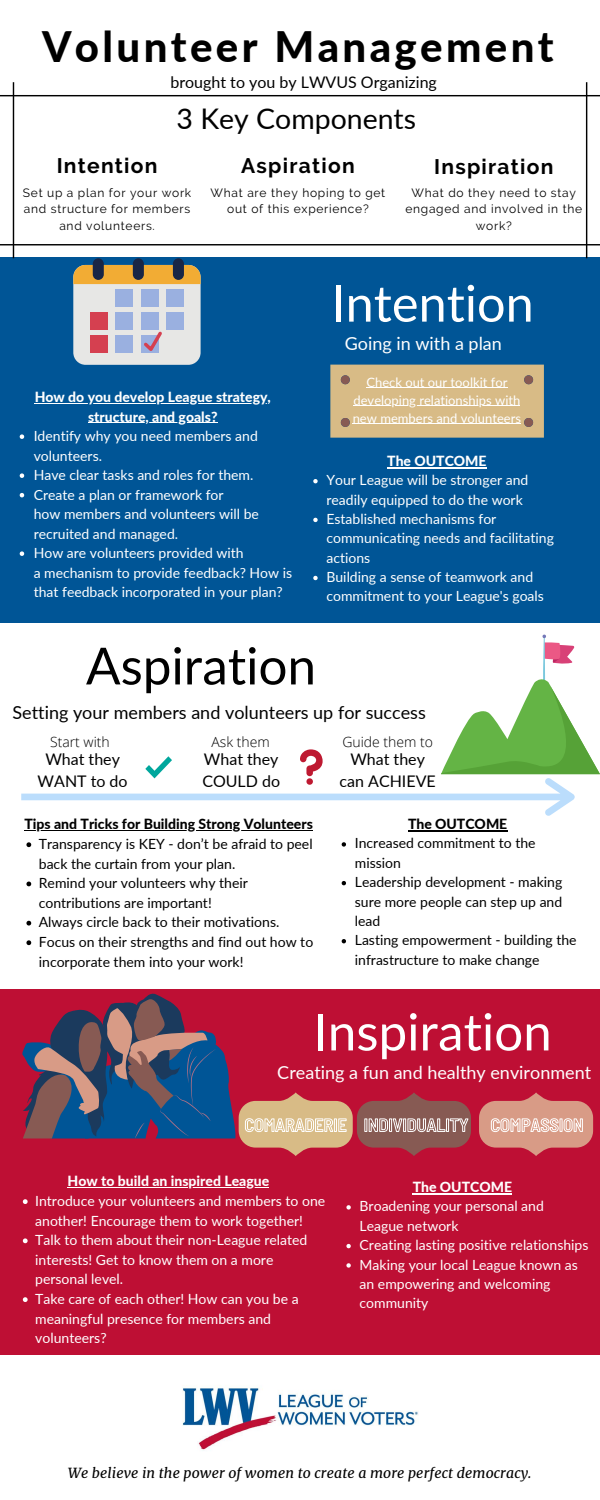
<style>
.page{position:relative;width:600px;height:1500px;background:#fff}
.page>*{position:absolute;margin:0;border:0;box-sizing:border-box;transform-origin:0 0}
.t1{font:51.2px "Lato";color:#fff}
.t2{font:51.2px "Lato";color:#000}
.t3{font:50.5px "Lato";color:#fff}
.t4{font:800 42px "Lato";letter-spacing:.08em;color:#000}
.t5{font:28.4px "Lato";color:#000}
.t6{font:700 21px "Raleway";letter-spacing:.06em;color:#000}
.t7{font:18px "Lato";color:#fff}
.t8{font:18px "Lato";color:#000}
.t9{font:16px/22px "Lato";color:#000;text-align:center}
.t10{font:14px/19.4px "Lato";color:#fff}
.t11{font:14px/19.6px "Lato";color:#000}
.t12{font:800 14px/19.5px "Lato";color:#fff;text-align:center}
.t13{font:italic 14px "Merriweather";letter-spacing:.01em;color:#000}
.t14{font:800 14px "Lato";color:#000}
.t15{font:300 14px "Open Sans";color:#000}
.t16{font:13px/18px "Lato";color:#fff;text-align:center}
.t17{font:12px/16.4px "Raleway";letter-spacing:.06em;color:#000;text-align:center}
</style>
<div class="page">
<div style="left:0;top:257px;width:600px;height:366px;background:#005596"></div>
<div style="left:0;top:989px;width:600px;height:366px;background:#be0f34"></div>
<svg style="left:21px;top:635px;width:579px;height:181px"></svg>
<img style="left:182px;top:1385px;width:236px;height:65px">
<svg style="left:0;top:82px;width:600px;height:176px"></svg>
<div style="left:73px;top:265px;width:128px;height:100px;background:#e7e7e5;border-radius:12px"></div>
<svg style="left:73px;top:265px;width:128px;height:19px;background:#e8a838"></svg>
<div style="left:116px;top:290px;width:17px;height:17px;background:#9ab0e0"></div>
<div style="left:141px;top:290px;width:17px;height:17px;background:#9ab0e0"></div>
<div style="left:167px;top:290px;width:17px;height:17px;background:#9ab0e0"></div>
<div style="left:90px;top:312px;width:17px;height:18px;background:#d54050"></div>
<div style="left:116px;top:312px;width:17px;height:18px;background:#9ab0e0"></div>
<div style="left:141px;top:312px;width:17px;height:18px;background:#9ab0e0"></div>
<div style="left:167px;top:312px;width:17px;height:18px;background:#9ab0e0"></div>
<div style="left:90px;top:335px;width:17px;height:17px;background:#d54050"></div>
<div style="left:116px;top:335px;width:17px;height:17px;background:#9ab0e0"></div>
<div style="left:93px;top:258px;width:11px;height:22px;background:#192646;border-radius:6px"></div>
<div style="left:133px;top:258px;width:11px;height:22px;background:#192646;border-radius:6px"></div>
<div style="left:173px;top:258px;width:11px;height:22px;background:#192646;border-radius:6px"></div>
<svg style="left:141px;top:329px;width:21px;height:24px"></svg>
<svg style="left:20px;top:434px;width:4px;height:5px"></svg>
<svg style="left:20px;top:473px;width:4px;height:5px"></svg>
<svg style="left:20px;top:493px;width:4px;height:4px"></svg>
<svg style="left:20px;top:551px;width:4px;height:5px"></svg>
<hr style="left:35px;top:403px;width:236px;height:1px;background:#fff">
<hr style="left:88px;top:422px;width:130px;height:1px;background:#fff">
<svg style="left:26px;top:842px;width:5px;height:5px"></svg>
<svg style="left:26px;top:882px;width:5px;height:4px"></svg>
<svg style="left:26px;top:921px;width:5px;height:5px"></svg>
<svg style="left:26px;top:940px;width:5px;height:5px"></svg>
<hr style="left:24px;top:830px;width:289px;height:1px;background:#000">
<svg style="left:23px;top:1199px;width:5px;height:5px"></svg>
<svg style="left:23px;top:1238px;width:5px;height:5px"></svg>
<svg style="left:23px;top:1297px;width:5px;height:5px"></svg>
<hr style="left:68px;top:1187px;width:201px;height:1px;background:#fff">
<div style="left:330px;top:365px;width:214px;height:73px;background:#d8bb86"></div>
<div style="left:341px;top:375px;width:9px;height:9px;background:#875a53;border-radius:50%"></div>
<div style="left:524px;top:375px;width:9px;height:9px;background:#875a53;border-radius:50%"></div>
<div style="left:524px;top:418px;width:9px;height:9px;background:#875a53;border-radius:50%"></div>
<div style="left:341px;top:418px;width:9px;height:9px;background:#875a53;border-radius:50%"></div>
<svg style="left:342px;top:842px;width:4px;height:5px"></svg>
<svg style="left:342px;top:881px;width:4px;height:4px"></svg>
<svg style="left:342px;top:939px;width:4px;height:4px"></svg>
<hr style="left:408px;top:830px;width:99px;height:2px;background:#000">
<svg style="left:313px;top:479px;width:5px;height:4px"></svg>
<svg style="left:313px;top:518px;width:5px;height:4px"></svg>
<svg style="left:313px;top:576px;width:5px;height:4px"></svg>
<hr style="left:387px;top:467px;width:100px;height:1px;background:#fff">
<svg style="left:346px;top:1205px;width:5px;height:5px"></svg>
<svg style="left:346px;top:1244px;width:5px;height:4px"></svg>
<svg style="left:346px;top:1263px;width:5px;height:5px"></svg>
<hr style="left:413px;top:1193px;width:99px;height:2px;background:#fff">
<svg style="left:22px;top:993px;width:449px;height:163px"></svg>
<svg style="left:479px;top:1092px;width:114px;height:64px"></svg>
<hr style="left:366px;top:387px;width:141px;height:1px;background:#fff">
<hr style="left:353px;top:405px;width:167px;height:1px;background:#fff">
<hr style="left:353px;top:423px;width:168px;height:1px;background:#fff">
<h3 class="t4" style="left:42px;top:20px;width:513px">Volunteer Management</h3>
<h3 class="t6" style="left:57px;top:154px;width:102px">Intention</h3>
<p class="t9" style="left:170px;top:71px;width:268px">brought to you by LWVUS Organizing</p>
<h3 class="t5" style="left:177px;top:101px;width:241px">3 Key Components</h3>
<h3 class="t6" style="left:241px;top:154px;width:115px">Aspiration</h3>
<h3 class="t6" style="left:434px;top:154px;width:121px">Inspiration</h3>
<p class="t17" style="left:23px;top:184px;width:170px">Set up a plan for your work and structure for members and volunteers.</p>
<p class="t17" style="left:211px;top:184px;width:176px">What are they hoping to get out of this experience?</p>
<p class="t17" style="left:405px;top:184px;width:178px;line-height:16.8px">What do they need to stay engaged and involved in the work?</p>
<h2 class="t3" style="left:331px;top:272px;width:204px">Intention</h2>
<p class="t12" style="left:35px;top:387px;width:238px">How do you develop League strategy, structure, and goals?</p>
<p class="t10" style="left:34px;top:426px;width:260px">Identify why you need members and volunteers.<br>Have clear tasks and roles for them.<br>Create a plan or framework for<br>how members and volunteers will be recruited and managed.<br>How are volunteers provided with<br>a mechanism to provide feedback? How is that feedback incorporated in your plan?</p>
<p class="t7" style="left:345px;top:332px;width:159px">Going in with a plan</p>
<p class="t16" style="left:353px;top:373px;width:170px">Check out our toolkit for developing relationships with new members and volunteers</p>
<p class="t12" style="left:387px;top:451px;width:101px">The OUTCOME</p>
<p class="t10" style="left:326px;top:470px;width:229px">Your League will be stronger and readily equipped to do the work<br>Established mechanisms for communicating needs and facilitating actions<br>Building a sense of teamwork and commitment to your League's goals</p>
<h1 class="t2" style="left:86px;top:634px;width:232px">Aspiration</h1>
<p class="t8" style="left:13px;top:701px;width:415px">Setting your members and volunteers up for success</p>
<p class="t15" style="left:50px;top:732px;width:61px">Start with</p>
<p class="t15" style="left:211px;top:732px;width:60px">Ask them</p>
<p class="t15" style="left:342px;top:732px;width:92px">Guide them to</p>
<p class="t9" style="left:38px;top:748px;width:92px">What they<br>WANT to do</p>
<p class="t9" style="left:202px;top:748px;width:79px;text-align:left">What they<br>COULD do</p>
<p class="t9" style="left:340px;top:748px;width:98px">What they can ACHIEVE</p>
<p class="t14" style="left:24px;top:816px;width:290px">Tips and Tricks for Building Strong Volunteers</p>
<p class="t11" style="left:39px;top:834px;width:276px">Transparency is KEY - don’t be afraid to peel back the curtain from your plan.<br>Remind your volunteers why their contributions are important!<br>Always circle back to their motivations.<br>Focus on their strengths and find out how to incorporate them into your work!</p>
<p class="t14" style="left:408px;top:815px;width:101px">The OUTCOME</p>
<p class="t11" style="left:355px;top:833px;width:223px">Increased commitment to the mission<br>Leadership development - making sure more people can step up and lead<br>Lasting empowerment - building the infrastructure to make change</p>
<h1 class="t1" style="left:313px;top:1000px;width:240px">Inspiration</h1>
<p class="t7" style="left:277px;top:1061px;width:315px">Creating a fun and healthy environment</p>
<p class="t12" style="left:68px;top:1171px;width:203px">How to build an inspired League</p>
<p class="t12" style="left:413px;top:1177px;width:101px">The OUTCOME</p>
<p class="t10" style="left:35px;top:1191px;width:292px">Introduce your volunteers and members to one another! Encourage them to work together!<br>Talk to them about their non-League related interests! Get to know them on a more personal level.<br>Take care of each other! How can you be a meaningful presence for members and volunteers?</p>
<p class="t10" style="left:360px;top:1196px;width:230px">Broadening your personal and<br>League network<br>Creating lasting positive relationships<br>Making your local League known as an empowering and welcoming community</p>
<p class="t13" style="left:68px;top:1464px;width:465px">We believe in the power of women to create a more perfect democracy.</p>
</div>
